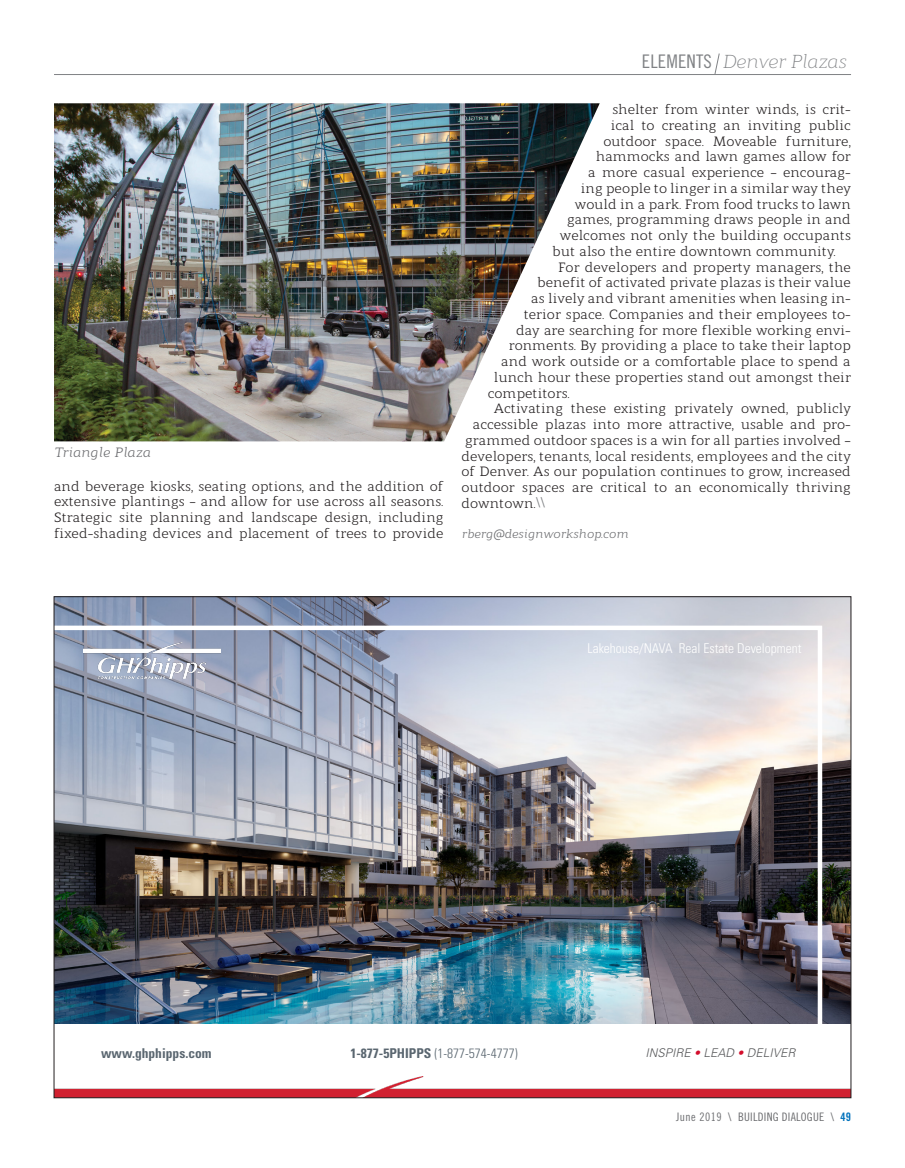
<style>
.page{position:relative;width:905px;height:1168px;background:#fff}
.page>*{position:absolute;margin:0;border:0;box-sizing:border-box;transform-origin:0 0}
.Body_Text_1st_PARAGR{font:italic 300 18.75px "Modum";letter-spacing:-.03em;color:#808285}
.Body_Text{font:13.5px/15.8px "Modum";color:#231f20;text-align:justify}
.t1{font:300 condensed 13.5px "Univers";color:#fff}
.t2{font:300 condensed 13.5px "Univers";color:#5a6670}
.t3{font:700 condensed 13.5px "Univers";color:#5a6670}
.Body_Text_1st_PARAGR-2{font:italic 13.5px "Modum";color:#6c6d70}
.Body_Text-2{font:italic 12px "Modum";color:#6c6d70}
.t4{font:italic 300 12px "Univers";color:#57585a}
.t5{font:11.7px "Trade Gothic LT Std Cn 18";letter-spacing:.02em;color:#6c6d70}
.s1{font-family:"Trade Gothic LT Std Cn 18";font-weight:400;font-style:normal}
.s2{font-size:12px;color:#808285}
.s3{font-weight:700}
.s4{color:#d30d2b}
.s5{font-family:"Trade Gothic LT Std Bd Cn 20";color:#0072bc}
</style>
<div class="page">
<img style="left:56px;top:598px;width:793px;height:425px">
<img style="left:56px;top:1076px;width:793px;height:20px">
<img style="left:56px;top:623px;width:768px;height:401px">
<img style="left:84px;top:642px;width:136px;height:36px">
<hr style="left:54px;top:74px;width:797px;height:1px;background:#808285">
<svg style="left:714px;top:53px;width:6px;height:21px"></svg>
<img style="left:54px;top:103px;width:545px;height:338px">
<p class="Body_Text_1st_PARAGR-2" style="left:54px;top:442px;width:98px">Triangle Plaza</p>
<p class="Body_Text" style="left:54px;top:477px;width:391px">and beverage kiosks, seating options, and the addition of extensive plantings – and allow for use across all seasons.<br>Strategic site planning and landscape design, including fixed-shading devices and placement of trees to provide</p>
<p class="Body_Text_1st_PARAGR" style="left:642px;top:47px;width:206px"><span class="s1">ELEMENTS</span> Denver Plazas</p>
<p class="Body_Text" style="left:612px;top:100px;width:240px">shelter from winter winds, is crit-</p>
<p class="Body_Text" style="left:610px;top:116px;width:241px">ical to creating an inviting public</p>
<p class="Body_Text" style="left:603px;top:132px;width:249px">outdoor space. Moveable furniture,</p>
<p class="Body_Text" style="left:596px;top:148px;width:256px">hammocks and lawn games allow for</p>
<p class="Body_Text" style="left:588px;top:163px;width:264px">a more casual experience – encourag-</p>
<p class="Body_Text" style="left:580px;top:179px;width:272px">ing people to linger in a similar way they</p>
<p class="Body_Text" style="left:574px;top:195px;width:278px">would in a park. From food trucks to lawn</p>
<p class="Body_Text" style="left:567px;top:211px;width:285px">games, programming draws people in and</p>
<p class="Body_Text" style="left:560px;top:226px;width:293px">welcomes not only the building occupants</p>
<p class="Body_Text" style="left:552px;top:242px;width:285px">but also the entire downtown community.</p>
<p class="Body_Text" style="left:558px;top:258px;width:294px">For developers and property managers, the</p>
<p class="Body_Text" style="left:537px;top:274px;width:315px">benefit of activated private plazas is their value</p>
<p class="Body_Text" style="left:531px;top:289px;width:321px">as lively and vibrant amenities when leasing in-</p>
<p class="Body_Text" style="left:524px;top:305px;width:329px">terior space. Companies and their employees to-</p>
<p class="Body_Text" style="left:516px;top:321px;width:336px">day are searching for more flexible working envi-</p>
<p class="Body_Text" style="left:508px;top:337px;width:344px">ronments. By providing a place to take their laptop</p>
<p class="Body_Text" style="left:501px;top:352px;width:351px">and work outside or a comfortable place to spend a</p>
<p class="Body_Text" style="left:494px;top:368px;width:359px">lunch hour these properties stand out amongst their</p>
<p class="Body_Text" style="left:488px;top:384px;width:83px">competitors.</p>
<p class="Body_Text" style="left:494px;top:400px;width:359px">Activating these existing privately owned, publicly</p>
<p class="Body_Text" style="left:472px;top:415px;width:380px">accessible plazas into more attractive, usable and pro-</p>
<p class="Body_Text" style="left:465px;top:431px;width:387px">grammed outdoor spaces is a win for all parties involved –</p>
<p class="Body_Text" style="left:461px;top:447px;width:391px">developers, tenants, local residents, employees and the city</p>
<p class="Body_Text" style="left:461px;top:463px;width:391px">of Denver. As our population continues to grow, increased</p>
<p class="Body_Text" style="left:461px;top:478px;width:391px">outdoor spaces are critical to an economically thriving</p>
<p class="Body_Text" style="left:461px;top:494px;width:85px">downtown.<span class="s2">\\</span></p>
<p class="Body_Text-2" style="left:461px;top:525px;width:168px">rberg@designworkshop.com</p>
<p class="t1" style="left:587px;top:640px;width:216px">Lakehouse/NAVA Real Estate Development</p>
<p class="t3" style="left:101px;top:1045px;width:112px">www.ghphipps.com</p>
<p class="t2" style="left:350px;top:1045px;width:169px"><span class="s3">1-877-5PHIPPS</span> (1-877-574-4777)</p>
<p class="t4" style="left:645px;top:1045px;width:152px">INSPIRE <span class="s4">•</span> LEAD <span class="s4">•</span> DELIVER</p>
<p class="t5" style="left:676px;top:1110px;width:176px">June 2019 \ BUILDING DIALOGUE \ <span class="s5">49</span></p>
</div>
